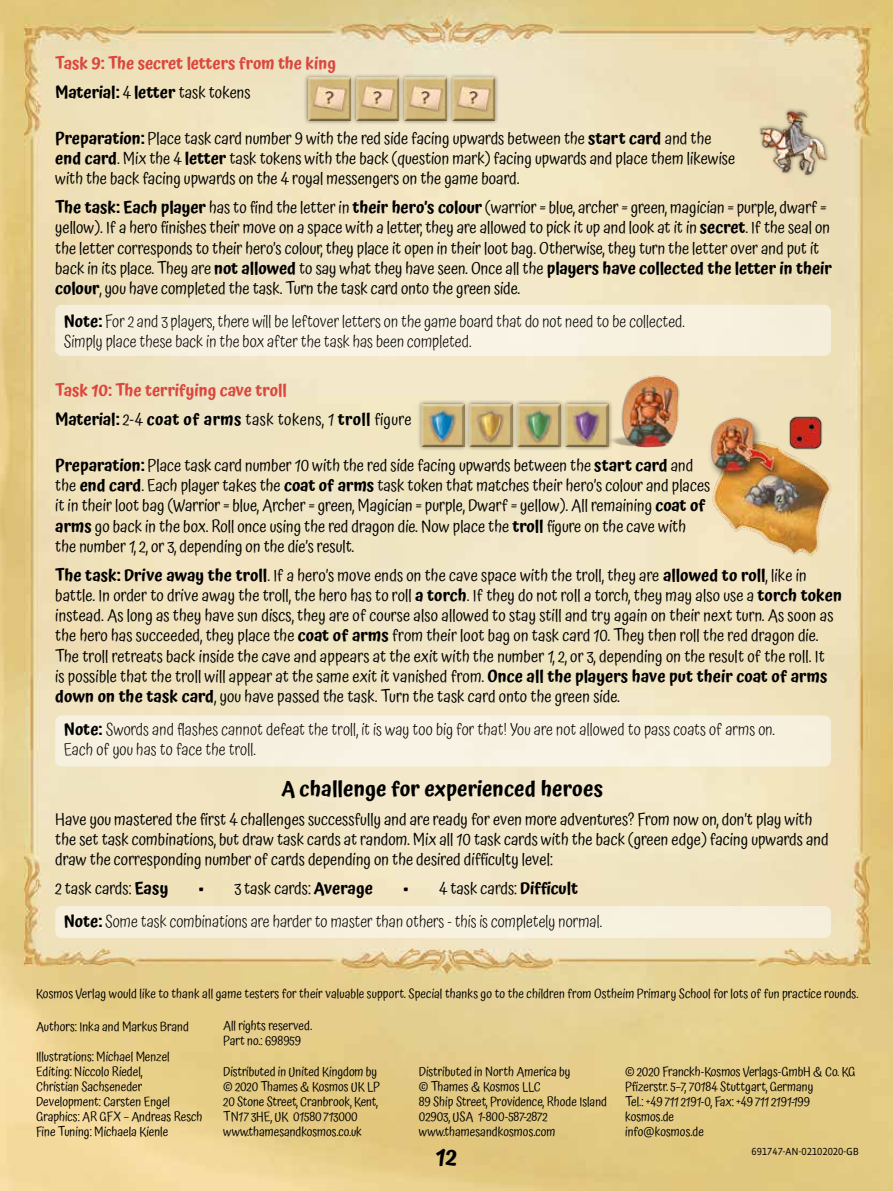
<style>
.page{position:relative;width:893px;height:1191px;background:#fff}
.page>*{position:absolute;margin:0;border:0;box-sizing:border-box;transform-origin:0 0}
.t1{font:600 23.25px "Atma";color:#000}
.t2{font:600 21px "Atma";letter-spacing:.005em;color:#000}
.t3{font:16.5px/20.2px "Atma";color:#000}
.t4{font:300 16.5px/20.2px "Atma";color:#000}
.t5{font:600 16.5px/28.8px "Atma";color:#db473f}
.t6{font:12.75px/15px "Atma";color:#000}
.t7{font:10.5px "Vista Sans OT";color:#000}
.s1{color:#000}
.s2{font-weight:400;color:#000}
.s3{font-weight:600}
.s4{font-weight:400}
</style>
<div class="page">
<img style="left:0;top:0;width:893px;height:1191px">
<div style="left:304px;top:73px;width:196px;height:52px;background:#000;opacity:.5"></div>
<div style="left:305px;top:75px;width:47px;height:46px;background:#fff;opacity:.75"></div>
<div style="left:305px;top:77px;width:47px;height:44px;background:#000;opacity:.75"></div>
<div style="left:353px;top:75px;width:47px;height:46px;background:#fff;opacity:.75"></div>
<div style="left:353px;top:77px;width:47px;height:44px;background:#000;opacity:.75"></div>
<div style="left:401px;top:75px;width:47px;height:46px;background:#fff;opacity:.75"></div>
<div style="left:401px;top:77px;width:47px;height:44px;background:#000;opacity:.75"></div>
<div style="left:449px;top:75px;width:47px;height:46px;background:#fff;opacity:.75"></div>
<div style="left:449px;top:77px;width:47px;height:44px;background:#000;opacity:.75"></div>
<img style="left:747px;top:98px;width:93px;height:91px">
<div style="left:417px;top:399px;width:196px;height:52px;background:#000;opacity:.5"></div>
<div style="left:419px;top:401px;width:46px;height:46px;background:#fff;opacity:.75"></div>
<div style="left:419px;top:403px;width:46px;height:45px;background:#000;opacity:.75"></div>
<div style="left:467px;top:401px;width:46px;height:46px;background:#fff;opacity:.75"></div>
<div style="left:467px;top:403px;width:46px;height:45px;background:#000;opacity:.75"></div>
<div style="left:515px;top:401px;width:46px;height:46px;background:#fff;opacity:.75"></div>
<div style="left:515px;top:403px;width:46px;height:45px;background:#000;opacity:.75"></div>
<div style="left:563px;top:403px;width:46px;height:45px;background:#000;opacity:.75"></div>
<img style="left:583px;top:369px;width:133px;height:89px">
<img style="left:699px;top:393px;width:159px;height:173px">
<div style="left:55px;top:715px;width:776px;height:51px;background:#f8f1e1;border-radius:6px"></div>
<div style="left:55px;top:906px;width:776px;height:32px;background:#f7f0df;border-radius:6px"></div>
<div style="left:55px;top:305px;width:776px;height:51px;background:#f8f1e2;border-radius:6px"></div>
<p class="t5" style="left:55px;top:50px;width:282px">Task 9: The secret letters from the king<br><span class="s1">Material:</span> <span class="s2">4</span> <span class="s1">letter</span> <span class="s2">task tokens</span></p>
<p class="t3" style="left:55px;top:129px;width:681px"><span class="s3">Preparation:</span> Place task card number 9 with the red side facing upwards between the <span class="s3">start card</span> and the <span class="s3">end card</span>. Mix the 4 <span class="s3">letter</span> task tokens with the back (question mark) facing upwards and place them likewise with the back facing upwards on the 4 royal messengers on the game board.</p>
<p class="t3" style="left:55px;top:198px;width:778px"><span class="s3">The task: Each player</span> has to find the letter in <span class="s3">their hero’s colour</span> (warrior = blue, archer = green, magician = purple, dwarf = yellow). If a hero finishes their move on a space with a letter, they are allowed to pick it up and look at it in <span class="s3">secret</span>. If the seal on the letter corresponds to their hero’s colour, they place it open in their loot bag. Otherwise, they turn the letter over and put it back in its place. They are <span class="s3">not allowed</span> to say what they have seen. Once all the <span class="s3">players have collected the letter in their colour</span>, you have completed the task. Turn the task card onto the green side.</p>
<p class="t4" style="left:64px;top:312px;width:623px"><span class="s3">Note:</span> For 2 and 3 players, there will be leftover letters on the game board that do not need to be collected.<br>Simply place these back in the box after the task has been completed.</p>
<p class="t5" style="left:55px;top:377px;width:358px">Task 10: The terrifying cave troll<br><span class="s1">Material:</span> <span class="s2">2-4</span> <span class="s1">coat of arms</span> <span class="s2">task tokens, 1</span> <span class="s1">troll</span> <span class="s2">figure</span></p>
<p class="t3" style="left:55px;top:456px;width:657px"><span class="s3">Preparation:</span> Place task card number 10 with the red side facing upwards between the <span class="s3">start card</span> and the <span class="s3">end card</span>. Each player takes the <span class="s3">coat of arms</span> task token that matches their hero’s colour and places it in their loot bag (Warrior = blue, Archer = green, Magician = purple, Dwarf = yellow). All remaining <span class="s3">coat of arms</span> go back in the box. Roll once using the red dragon die. Now place the <span class="s3">troll</span> figure on the cave with the number 1, 2, or 3, depending on the die’s result.</p>
<p class="t3" style="left:55px;top:566px;width:788px"><span class="s3">The task: Drive away the troll</span>. If a hero’s move ends on the cave space with the troll, they are <span class="s3">allowed to roll</span>, like in battle. In order to drive away the troll, the hero has to roll <span class="s3">a torch</span>. If they do not roll a torch, they may also use a <span class="s3">torch token </span>instead. As long as they have sun discs, they are of course also allowed to stay still and try again on their next turn. As soon as the hero has succeeded, they place the <span class="s3">coat of arms</span> from their loot bag on task card 10. They then roll the red dragon die.<br>The troll retreats back inside the cave and appears at the exit with the number 1, 2, or 3, depending on the result of the roll. It<br>is possible that the troll will appear at the same exit it vanished from. <span class="s3">Once all the players have put their coat of arms down on the task card</span>, you have passed the task. Turn the task card onto the green side.</p>
<p class="t4" style="left:64px;top:720px;width:713px"><span class="s3">Note:</span> Swords and flashes cannot defeat the troll, it is way too big for that! You are not allowed to pass coats of arms on.<br>Each of you has to face the troll.</p>
<p class="t2" style="left:281px;top:774px;width:323px">A challenge for experienced heroes</p>
<p class="t3" style="left:55px;top:810px;width:775px">Have you mastered the first 4 challenges successfully and are ready for even more adventures? From now on, don’t play with the set task combinations, but draw task cards at random. Mix all 10 task cards with the back (green edge) facing upwards and draw the corresponding number of cards depending on the desired difficulty level:</p>
<p class="t3" style="left:55px;top:879px;width:115px">2 task cards: <span class="s3">Easy</span></p>
<p class="t3" style="left:199px;top:879px;width:175px"><span class="s3">•</span> 3 task cards: <span class="s3">Average</span></p>
<p class="t4" style="left:64px;top:873px;width:540px;line-height:33px;text-indent:340px"><span class="s3">•</span> <span class="s4">4 task cards:</span> <span class="s3">Difficult<br>Note:</span> Some task combinations are harder to master than others - this is completely normal.</p>
<p class="t6" style="left:36px;top:986px;width:824px">Kosmos Verlag would like to thank all game testers for their valuable support. Special thanks go to the children from Ostheim Primary School for lots of fun practice rounds.</p>
<p class="t6" style="left:36px;top:1019px;width:154px">Authors: Inka and Markus Brand</p>
<p class="t6" style="left:36px;top:1049px;width:168px">Illustrations: Michael Menzel<br>Editing: Niccolo Riedel,<br>Christian Sachseneder<br>Development: Carsten Engel<br>Graphics: AR GFX – Andreas Resch<br>Fine Tuning: Michaela Kienle</p>
<p class="t6" style="left:223px;top:1019px;width:90px">All rights reserved.<br>Part no.: 698959</p>
<p class="t6" style="left:223px;top:1064px;width:159px">Distributed in United Kingdom by © 2020 Thames &amp; Kosmos UK LP<br>20 Stone Street, Cranbrook, Kent,<br>TN17 3HE, UK 01580 713000 www.thamesandkosmos.co.uk</p>
<p class="t6" style="left:625px;top:1064px;width:232px">© 2020 Franckh-Kosmos Verlags-GmbH &amp; Co. KG<br>Pfizerstr. 5–7, 70184 Stuttgart, Germany<br>Tel.: +49 711 2191-0, Fax: +49 711 2191-199 kosmos.de<br>info@kosmos.de</p>
<p class="t6" style="left:419px;top:1064px;width:190px">Distributed in North America by<br>© Thames &amp; Kosmos LLC<br>89 Ship Street, Providence, Rhode Island<br>02903, USA 1-800-587-2872 www.thamesandkosmos.com</p>
<h1 class="t1" style="left:436px;top:1140px;width:23px">12</h1>
<p class="t7" style="left:751px;top:1146px;width:109px">691747-AN-02102020-GB</p>
</div>
